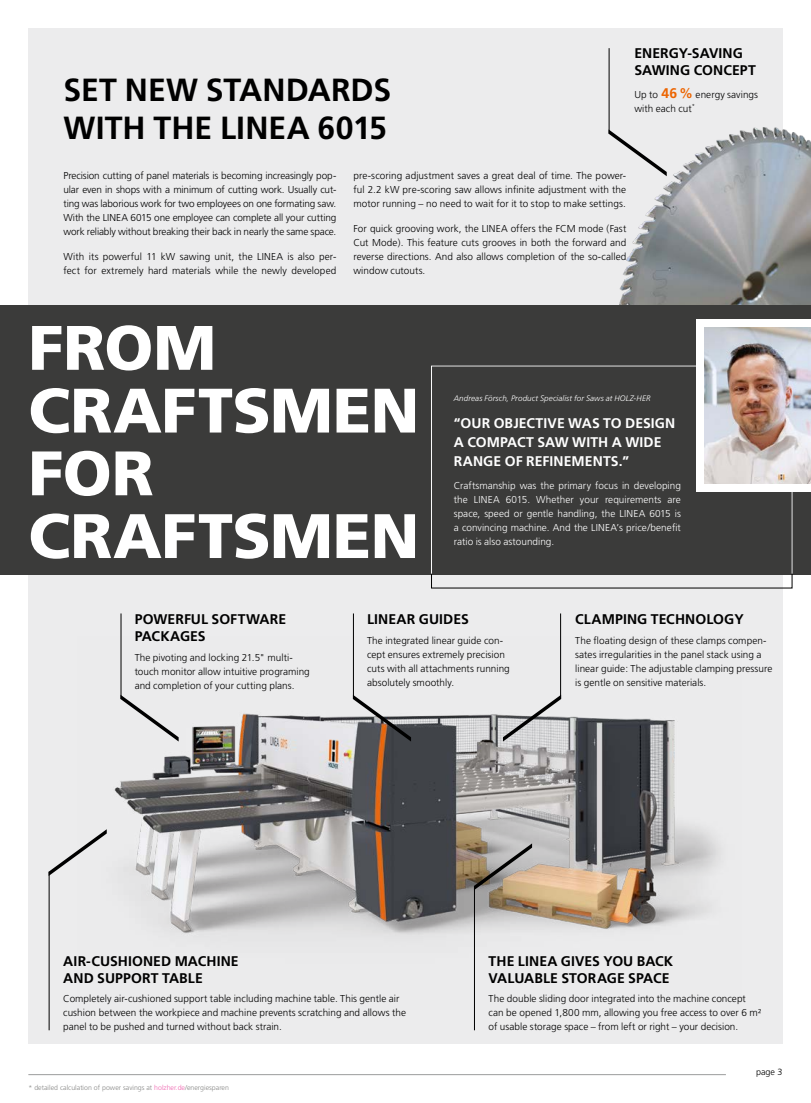
<style>
.page{position:relative;width:811px;height:1103px;background:#fff}
.page>*{position:absolute;margin:0;border:0;box-sizing:border-box;transform-origin:0 0}
.t1{font:900 62.7px/62.7px "Frutiger";color:#fff}
.t2{font:700 32px/38.4px "Frutiger";color:#000}
.t3{font:700 14px/16.8px "Frutiger";letter-spacing:.005em;color:#000}
.t4{font:700 14px/19px "Frutiger";letter-spacing:.005em;color:#fff}
.t5{font:300 10px/14px "Frutiger";letter-spacing:.005em;color:#000}
.t6{font:300 10px/14px "Frutiger";letter-spacing:.005em;color:#fff;text-align:justify}
.t7{font:300 9px "Frutiger";color:#000}
.t8{font:italic 300 8px "Frutiger";letter-spacing:.01em;color:#fff}
.t9{font:300 7px "Frutiger";color:#878786}
.s1{font-weight:700;font-size:14px;color:#ec6502}
.s2{color:#f066b1}
</style>
<div class="page">
<div style="left:28px;top:28px;width:754px;height:1016px;background:#ececed"></div>
<img style="left:609px;top:78px;width:202px;height:227px">
<div style="left:0;top:305px;width:811px;height:269px;background:#3b3b3a"></div>
<img style="left:114px;top:636px;width:606px;height:311px">
<div style="left:696px;top:319px;width:115px;height:172px;background:#fff"></div>
<img style="left:704px;top:328px;width:107px;height:155px">
<hr style="left:28px;top:1074px;width:698px;height:1px;background:#9c9d9d">
<hr style="left:474px;top:886px;width:1px;height:144px;background:#000">
<svg style="left:474px;top:843px;width:58px;height:47px;background:#a09588"></svg>
<hr style="left:49px;top:872px;width:1px;height:158px;background:#000">
<svg style="left:49px;top:829px;width:58px;height:47px"></svg>
<hr style="left:560px;top:613px;width:1px;height:86px;background:#000">
<svg style="left:503px;top:695px;width:58px;height:46px"></svg>
<hr style="left:608px;top:48px;width:1px;height:86px;background:#000">
<svg style="left:608px;top:129px;width:58px;height:47px"></svg>
<hr style="left:120px;top:613px;width:1px;height:86px;background:#000">
<svg style="left:120px;top:695px;width:59px;height:46px"></svg>
<hr style="left:353px;top:613px;width:1px;height:86px;background:#000">
<svg style="left:353px;top:695px;width:58px;height:46px"></svg>
<h2 class="t2" style="left:63px;top:70px;width:329px">SET NEW STANDARDS<br>WITH THE LINEA 6015</h2>
<p class="t5" style="left:63px;top:168px;width:274px;text-align:justify">Precision cutting of panel materials is becoming increasingly pop&shy;ular even in shops with a minimum of cutting work. Usually cut&shy;ting was laborious work for two employees on one formating saw.<br>With the LINEA 6015 one employee can complete all your cutting work reliably without breaking their back in nearly the same space.</p>
<p class="t5" style="left:63px;top:250px;width:274px">With its powerful 11 kW sawing unit, the LINEA is also per&shy;fect for extremely hard materials while the newly developed</p>
<p class="t5" style="left:353px;top:168px;width:274px;text-align:justify">pre-scoring adjustment saves a great deal of time. The power&shy;ful 2.2 kW pre-scoring saw allows infinite adjustment with the motor running – no need to wait for it to stop to make settings.</p>
<p class="t5" style="left:353px;top:222px;width:274px;text-align:justify">For quick grooving work, the LINEA offers the FCM mode (Fast Cut Mode). This feature cuts grooves in both the forward and reverse directions. And also allows completion of the so-called window cutouts.</p>
<h3 class="t3" style="left:634px;top:45px;width:123px">ENERGY-SAVING<br>SAWING CONCEPT</h3>
<p class="t5" style="left:634px;top:87px;width:125px">Up to <span class="s1">46%</span> energy savings with each cut<sup>*</sup></p>
<h1 class="t1" style="left:28px;top:315px;width:392px">FROM<br>CRAFTSMEN<br>FOR<br>CRAFTSMEN</h1>
<p class="t8" style="left:454px;top:393px;width:198px">Andreas Försch, Product Specialist for Saws at HOLZ-HER</p>
<h3 class="t4" style="left:454px;top:414px;width:223px">“OUR OBJECTIVE WAS TO DESIGN<br>A COMPACT SAW WITH A WIDE<br>RANGE OF REFINEMENTS.”</h3>
<p class="t6" style="left:454px;top:478px;width:229px">Craftsmanship was the primary focus in developing the LINEA 6015. Whether your requirements are space, speed or gentle handling, the LINEA 6015 is a convincing machine. And the LINEA’s price/benefit ratio is also astounding.</p>
<h3 class="t3" style="left:135px;top:611px;width:153px">POWERFUL SOFTWARE<br>PACKAGES</h3>
<p class="t5" style="left:135px;top:650px;width:177px">The pivoting and locking 21.5" multi&shy;touch monitor allow intuitive programing and completion of your cutting plans.</p>
<h3 class="t3" style="left:367px;top:611px;width:103px">LINEAR GUIDES</h3>
<p class="t5" style="left:367px;top:633px;width:144px">The integrated linear guide con&shy;cept ensures extremely precision cuts with all attachments running absolutely smoothly.</p>
<h3 class="t3" style="left:575px;top:611px;width:170px">CLAMPING TECHNOLOGY</h3>
<p class="t5" style="left:575px;top:633px;width:199px">The floating design of these clamps compen&shy;sates irregularities in the panel stack using a linear guide: The adjustable clamping pressure is gentle on sensitive materials.</p>
<h3 class="t3" style="left:63px;top:952px;width:177px">AIR-CUSHIONED MACHINE<br>AND SUPPORT TABLE</h3>
<p class="t5" style="left:63px;top:992px;width:344px">Completely air-cushioned support table including machine table. This gentle air cushion between the workpiece and machine prevents scratching and allows the panel to be pushed and turned without back strain.</p>
<p class="t9" style="left:29px;top:1084px;width:202px">* detailed calculation of power savings at <span class="s2">holzher.de</span>/energiesparen</p>
<h3 class="t3" style="left:488px;top:952px;width:186px">THE LINEA GIVES YOU BACK<br>VALUABLE STORAGE SPACE</h3>
<p class="t5" style="left:488px;top:992px;width:274px">The double sliding door integrated into the machine concept can be opened 1,800 mm, allowing you free access to over 6 m² of usable storage space – from left or right – your decision.</p>
<p class="t7" style="left:756px;top:1066px;width:28px">page 3</p>
</div>
